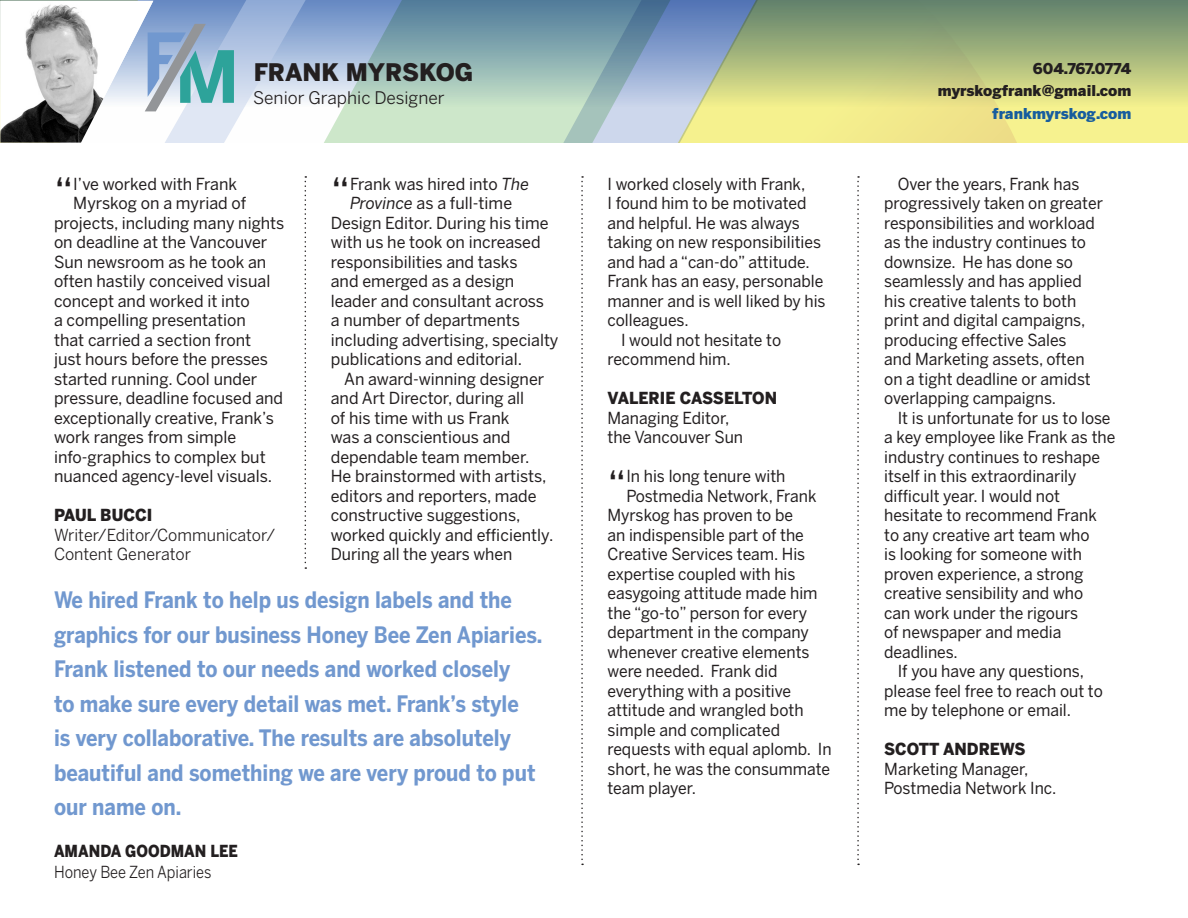
<style>
.page{position:relative;width:1188px;height:918px;background:#fff}
.page>*{position:absolute;margin:0;border:0;box-sizing:border-box;transform-origin:0 0}
.Body_sans_serif{font:42.9px "Benton Sans";color:#231f20}
.Body_sans_serif-2{font:42.9px "Benton Sans";color:#231f20;scale:.95 1}
.Body_sans_serif_2{font:900 24px "Benton Sans";color:#231f20}
.Body_sans_serif-3{font:700 22.5px/34.5px "Benton Sans";color:#7198cf;scale:.88 1}
.Body_sans_serif_2-2{font:17.25px "Benton Sans";color:#231f20}
.Body_sans_serif-4{font:16.5px/19.5px "Benton Sans";color:#231f20;scale:.95 1}
.Body_sans_serif-5{font:16.5px/19.5px "Benton Sans";color:#231f20}
.Body_sans_serif-6{font:16.5px/19.5px "Benton Sans";color:#231f20}
.Body_sans_serif-7{font:900 16.5px "Benton Sans";color:#231f20;scale:.95 1}
.Body_sans_serif-8{font:16.5px "Benton Sans";color:#231f20;scale:.88 1}
.Body_sans_serif-9{font:900 16.5px "Benton Sans";color:#231f20;scale:.88 1}
.Body_sans_serif-10{font:900 16.5px "Benton Sans";color:#231f20}
.Address{font:900 14.85px "Benton Sans";color:#231f20}
.Address-2{font:900 14.85px "Benton Sans";color:#175d9e}
.s1{font-style:italic}
</style>
<div class="page">
<svg style="left:305px;top:176px;width:1px;height:393px"></svg>
<svg style="left:581px;top:176px;width:2px;height:689px"></svg>
<svg style="left:857px;top:176px;width:2px;height:689px"></svg>
<svg style="left:1074px;top:0;width:114px;height:143px;background:#b9c581"></svg>
<svg style="left:306px;top:0;width:768px;height:143px;background:#a9bda3"></svg>
<svg style="left:0;top:0;width:306px;height:143px"></svg>
<img style="left:0;top:1px;width:153px;height:142px">
<p class="Body_sans_serif_2" style="left:254px;top:58px;width:221px">FRANK MYRSKOG</p>
<p class="Body_sans_serif_2-2" style="left:253px;top:87px;width:193px">Senior Graphic Designer</p>
<p class="Body_sans_serif" style="left:54px;top:168px;width:21px">“</p>
<p class="Body_sans_serif-5" style="left:73px;top:174px;width:165px">I’ve worked with Frank</p>
<p class="Body_sans_serif-5" style="left:73px;top:193px;width:174px">Myrskog on a myriad of</p>
<p class="Body_sans_serif-5" style="left:54px;top:213px;width:232px">projects, including many nights</p>
<p class="Body_sans_serif-5" style="left:54px;top:232px;width:215px">on deadline at the Vancouver</p>
<p class="Body_sans_serif-5" style="left:54px;top:252px;width:214px">Sun newsroom as he took an</p>
<p class="Body_sans_serif-5" style="left:54px;top:271px;width:218px">often hastily conceived visual</p>
<p class="Body_sans_serif-5" style="left:54px;top:291px;width:197px">concept and worked it into</p>
<p class="Body_sans_serif-5" style="left:54px;top:310px;width:193px">a compelling presentation</p>
<p class="Body_sans_serif-5" style="left:54px;top:330px;width:199px">that carried a section front</p>
<p class="Body_sans_serif-5" style="left:54px;top:349px;width:215px">just hours before the presses</p>
<p class="Body_sans_serif-5" style="left:54px;top:369px;width:205px">started running. Cool under</p>
<p class="Body_sans_serif-5" style="left:54px;top:388px;width:231px">pressure, deadline focused and</p>
<p class="Body_sans_serif-5" style="left:54px;top:408px;width:221px">exceptionally creative, Frank’s</p>
<p class="Body_sans_serif-5" style="left:54px;top:427px;width:184px">work ranges from simple</p>
<p class="Body_sans_serif-5" style="left:54px;top:447px;width:213px">info-graphics to complex but</p>
<p class="Body_sans_serif-5" style="left:54px;top:466px;width:220px">nuanced agency-level visuals.</p>
<p class="Body_sans_serif-10" style="left:54px;top:506px;width:100px">PAUL BUCCI</p>
<p class="Body_sans_serif-6" style="left:54px;top:525px;width:223px">Writer/Editor/Communicator/<br>Content Generator</p>
<p class="Body_sans_serif" style="left:331px;top:168px;width:21px">“</p>
<p class="Body_sans_serif-5" style="left:350px;top:174px;width:181px">Frank was hired into <span class="s1">The</span></p>
<p class="Body_sans_serif-5" style="left:350px;top:193px;width:164px"><span class="s1">Province</span> as a full-time</p>
<p class="Body_sans_serif-5" style="left:331px;top:213px;width:219px">Design Editor. During his time</p>
<p class="Body_sans_serif-5" style="left:331px;top:232px;width:211px">with us he took on increased</p>
<p class="Body_sans_serif-5" style="left:331px;top:252px;width:188px">responsibilities and tasks</p>
<p class="Body_sans_serif-5" style="left:331px;top:271px;width:185px">and emerged as a design</p>
<p class="Body_sans_serif-5" style="left:331px;top:291px;width:215px">leader and consultant across</p>
<p class="Body_sans_serif-5" style="left:331px;top:310px;width:191px">a number of departments</p>
<p class="Body_sans_serif-5" style="left:331px;top:330px;width:229px">including advertising, specialty</p>
<p class="Body_sans_serif-5" style="left:331px;top:349px;width:193px">publications and editorial.</p>
<p class="Body_sans_serif-5" style="left:331px;top:369px;width:224px;text-indent:14px">An award-winning designer and Art Director, during all<br>of his time with us Frank<br>was a conscientious and dependable team member.<br>He brainstormed with artists, editors and reporters, made constructive suggestions, worked quickly and efficiently.<br>During all the years when</p>
<p class="Body_sans_serif-3" style="left:54px;top:583px;width:557px">We hired Frank to help us design labels and the graphics for our business Honey Bee Zen Apiaries.<br>Frank listened to our needs and worked closely<br>to make sure every detail was met. Frank’s style<br>is very collaborative. The results are absolutely beautiful and something we are very proud to put our name on.</p>
<p class="Body_sans_serif-9" style="left:54px;top:842px;width:211px">AMANDA GOODMAN LEE</p>
<p class="Body_sans_serif-8" style="left:54px;top:863px;width:180px">Honey Bee Zen Apiaries</p>
<p class="Body_sans_serif-4" style="left:608px;top:174px;width:231px">I worked closely with Frank,<br>I found him to be motivated and helpful. He was always taking on new responsibilities and had a “can-do” attitude.<br>Frank has an easy, personable manner and is well liked by his colleagues.</p>
<p class="Body_sans_serif-4" style="left:608px;top:330px;width:184px;text-indent:14px">I would not hesitate to recommend him.</p>
<p class="Body_sans_serif-7" style="left:608px;top:389px;width:180px">VALERIE CASSELTON</p>
<p class="Body_sans_serif-4" style="left:608px;top:408px;width:130px">Managing Editor,</p>
<p class="Body_sans_serif-4" style="left:608px;top:427px;width:144px">the Vancouver Sun</p>
<p class="Body_sans_serif-2" style="left:608px;top:461px;width:21px">“</p>
<p class="Body_sans_serif-4" style="left:626px;top:466px;width:169px">In his long tenure with</p>
<p class="Body_sans_serif-4" style="left:626px;top:486px;width:202px">Postmedia Network, Frank</p>
<p class="Body_sans_serif-4" style="left:608px;top:505px;width:197px">Myrskog has proven to be</p>
<p class="Body_sans_serif-4" style="left:608px;top:525px;width:208px">an indispensible part of the</p>
<p class="Body_sans_serif-4" style="left:608px;top:544px;width:210px">Creative Services team. His</p>
<p class="Body_sans_serif-4" style="left:608px;top:564px;width:199px">expertise coupled with his</p>
<p class="Body_sans_serif-4" style="left:608px;top:583px;width:223px">easygoing attitude made him</p>
<p class="Body_sans_serif-4" style="left:608px;top:603px;width:212px">the “go-to” person for every</p>
<p class="Body_sans_serif-4" style="left:608px;top:622px;width:213px">department in the company</p>
<p class="Body_sans_serif-4" style="left:608px;top:642px;width:214px">whenever creative elements</p>
<p class="Body_sans_serif-4" style="left:608px;top:661px;width:181px">were needed. Frank did</p>
<p class="Body_sans_serif-4" style="left:608px;top:681px;width:195px">everything with a positive</p>
<p class="Body_sans_serif-4" style="left:608px;top:700px;width:208px">attitude and wrangled both</p>
<p class="Body_sans_serif-4" style="left:608px;top:720px;width:183px">simple and complicated</p>
<p class="Body_sans_serif-4" style="left:608px;top:739px;width:238px">requests with equal aplomb. In</p>
<p class="Body_sans_serif-4" style="left:608px;top:759px;width:236px">short, he was the consummate</p>
<p class="Body_sans_serif-4" style="left:608px;top:778px;width:95px">team player.</p>
<p class="Address" style="left:1033px;top:60px;width:100px">604.767.0774</p>
<p class="Address" style="left:938px;top:82px;width:195px">myrskogfrank@gmail.com</p>
<p class="Address-2" style="left:992px;top:105px;width:141px">frankmyrskog.com</p>
<p class="Body_sans_serif-4" style="left:884px;top:174px;width:232px;text-indent:14px">Over the years, Frank has progressively taken on greater responsibilities and workload as the industry continues to downsize. He has done so seamlessly and has applied his creative talents to both print and digital campaigns, producing effective Sales<br>and Marketing assets, often on a tight deadline or amidst overlapping campaigns.</p>
<p class="Body_sans_serif-4" style="left:884px;top:408px;width:245px;text-indent:14px">It is unfortunate for us to lose a key employee like Frank as the industry continues to reshape itself in this extraordinarily difficult year. I would not hesitate to recommend Frank to any creative art team who<br>is looking for someone with proven experience, a strong creative sensibility and who<br>can work under the rigours<br>of newspaper and media deadlines.</p>
<p class="Body_sans_serif-4" style="left:884px;top:661px;width:232px;text-indent:14px">If you have any questions, please feel free to reach out to me by telephone or email.</p>
<p class="Body_sans_serif-7" style="left:884px;top:740px;width:150px">SCOTT ANDREWS</p>
<p class="Body_sans_serif-4" style="left:884px;top:759px;width:153px">Marketing Manager,</p>
<p class="Body_sans_serif-4" style="left:884px;top:778px;width:183px">Postmedia Network Inc.</p>
</div>
